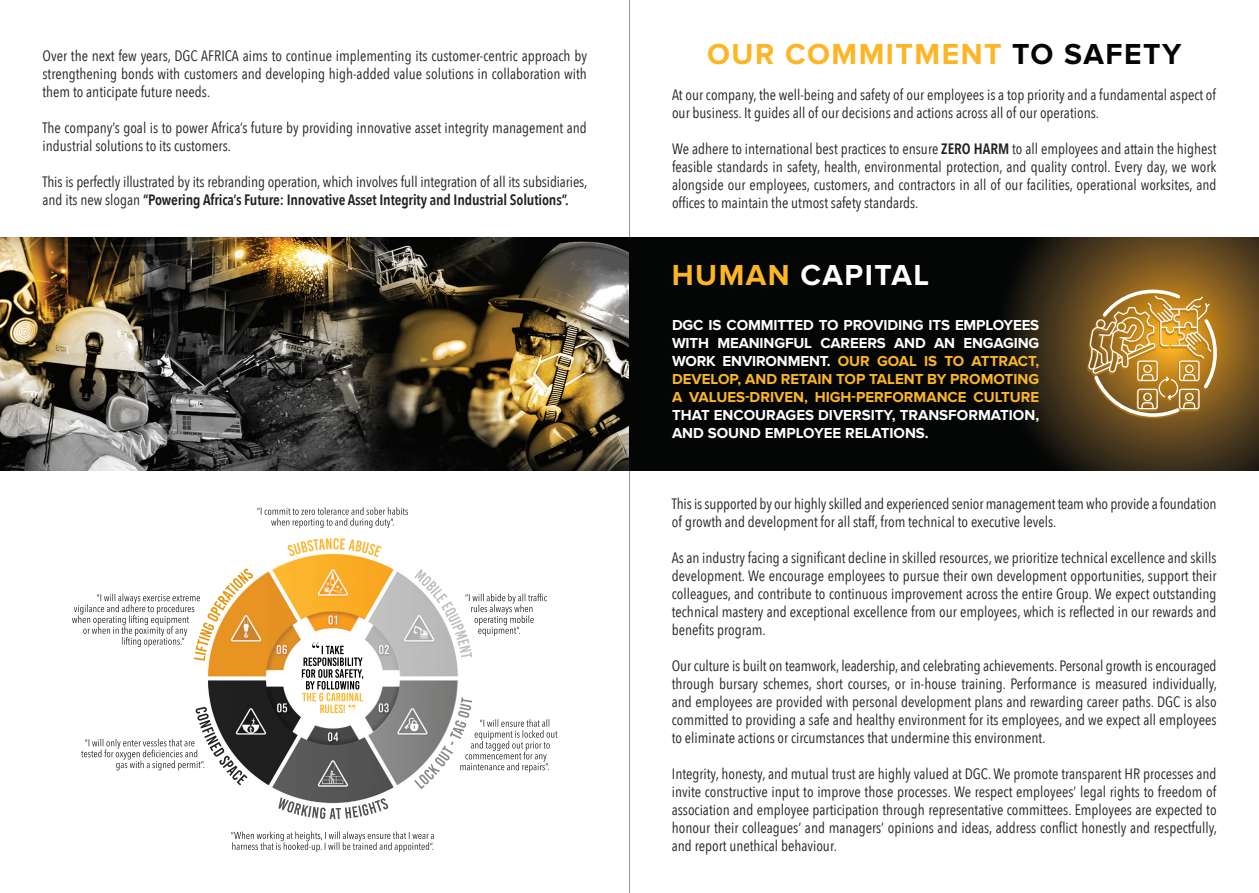
<style>
.page{position:relative;width:1259px;height:893px;background:#fff}
.page>*{position:absolute;margin:0;border:0;box-sizing:border-box;transform-origin:0 0}
.t1{font:700 30px "Proxima Nova";letter-spacing:.05em;color:#fcb525}
.t2{font:700 30px "Proxima Nova";letter-spacing:.05em;color:#fff}
.t3{font:15px/18px "Avenir Next Condensed";color:#231f20}
.t4{font:700 15px/18px "Proxima Nova";color:#fff;text-align:justify}
.s1{color:#040605}
.s2{font-weight:600}
.s3{color:#fcb525}
</style>
<div class="page">
<hr style="left:629px;top:0;width:1px;height:893px;background:#939598">
<img style="left:208px;top:557px;width:254px;height:251px">
<svg style="left:302px;top:642px;width:61px;height:71px"></svg>
<svg style="left:278px;top:797px;width:110px;height:22px"></svg>
<svg style="left:287px;top:538px;width:95px;height:19px"></svg>
<svg style="left:72px;top:568px;width:181px;height:93px"></svg>
<svg style="left:414px;top:569px;width:133px;height:88px"></svg>
<svg style="left:257px;top:507px;width:151px;height:21px"></svg>
<svg style="left:231px;top:831px;width:203px;height:21px"></svg>
<svg style="left:81px;top:707px;width:166px;height:78px"></svg>
<svg style="left:414px;top:697px;width:143px;height:92px"></svg>
<img style="left:0;top:238px;width:629px;height:232px">
<svg style="left:629px;top:238px;width:630px;height:232px;background:#1a150b"></svg>
<svg style="left:1086px;top:288px;width:132px;height:132px;background:#b58b44"></svg>
<p class="t3" style="left:43px;top:46px;width:546px">Over the next few years, DGC AFRICA aims to continue implementing its customer-centric approach by</p>
<p class="t1" style="left:707px;top:37px;width:476px">OUR COMMITMENT <span class="s1">TO SAFETY</span></p>
<p class="t3" style="left:43px;top:64px;width:546px">strengthening bonds with customers and developing high-added value solutions in collaboration with them to anticipate future needs.</p>
<p class="t3" style="left:43px;top:118px;width:546px">The company’s goal is to power Africa’s future by providing innovative asset integrity management and industrial solutions to its customers.</p>
<p class="t3" style="left:43px;top:172px;width:546px">This is perfectly illustrated by its rebranding operation, which involves full integration of all its subsidiaries, and its new slogan <span class="s2">“Powering Africa’s Future: Innovative Asset Integrity and Industrial Solutions”.</span></p>
<p class="t3" style="left:672px;top:85px;width:545px">At our company, the well-being and safety of our employees is a top priority and a fundamental aspect of our business. It guides all of our decisions and actions across all of our operations.</p>
<p class="t3" style="left:672px;top:139px;width:546px;text-align:justify">We adhere to international best practices to ensure <span class="s2">ZERO HARM</span> to all employees and attain the highest feasible standards in safety, health, environmental protection, and quality control. Every day, we work alongside our employees, customers, and contractors in all of our facilities, operational worksites, and offices to maintain the utmost safety standards.</p>
<p class="t2" style="left:672px;top:258px;width:259px"><span class="s3">HUMAN</span> CAPITAL</p>
<p class="t4" style="left:672px;top:316px;width:369px">DGC IS COMMITTED TO PROVIDING ITS EMPLOYEES WITH MEANINGFUL CAREERS AND AN ENGAGING WORK ENVIRONMENT. <span class="s3">OUR GOAL IS TO ATTRACT, DEVELOP, AND RETAIN TOP TALENT BY PROMOTING A VALUES-DRIVEN, HIGH-PERFORMANCE CULTURE </span>THAT ENCOURAGES DIVERSITY, TRANSFORMATION, AND SOUND EMPLOYEE RELATIONS.</p>
<p class="t3" style="left:672px;top:494px;width:546px">This is supported by our highly skilled and experienced senior management team who provide a foundation of growth and development for all staff, from technical to executive levels.</p>
<p class="t3" style="left:672px;top:548px;width:546px;text-align:justify">As an industry facing a significant decline in skilled resources, we prioritize technical excellence and skills development. We encourage employees to pursue their own development opportunities, support their colleagues, and contribute to continuous improvement across the entire Group. We expect outstanding technical mastery and exceptional excellence from our employees, which is reflected in our rewards and benefits program.</p>
<p class="t3" style="left:672px;top:656px;width:547px;text-align:justify">Our culture is built on teamwork, leadership, and celebrating achievements. Personal growth is encouraged through bursary schemes, short courses, or in-house training. Performance is measured individually, and employees are provided with personal development plans and rewarding career paths. DGC is also</p>
<p class="t3" style="left:672px;top:710px;width:546px">committed to providing a safe and healthy environment for its employees, and we expect all employees to eliminate actions or circumstances that undermine this environment.</p>
<p class="t3" style="left:672px;top:764px;width:547px;text-align:justify">Integrity, honesty, and mutual trust are highly valued at DGC. We promote transparent HR processes and invite constructive input to improve those processes. We respect employees’ legal rights to freedom of association and employee participation through representative committees. Employees are expected to honour their colleagues’ and managers’ opinions and ideas, address conflict honestly and respectfully, and report unethical behaviour.</p>
</div>
